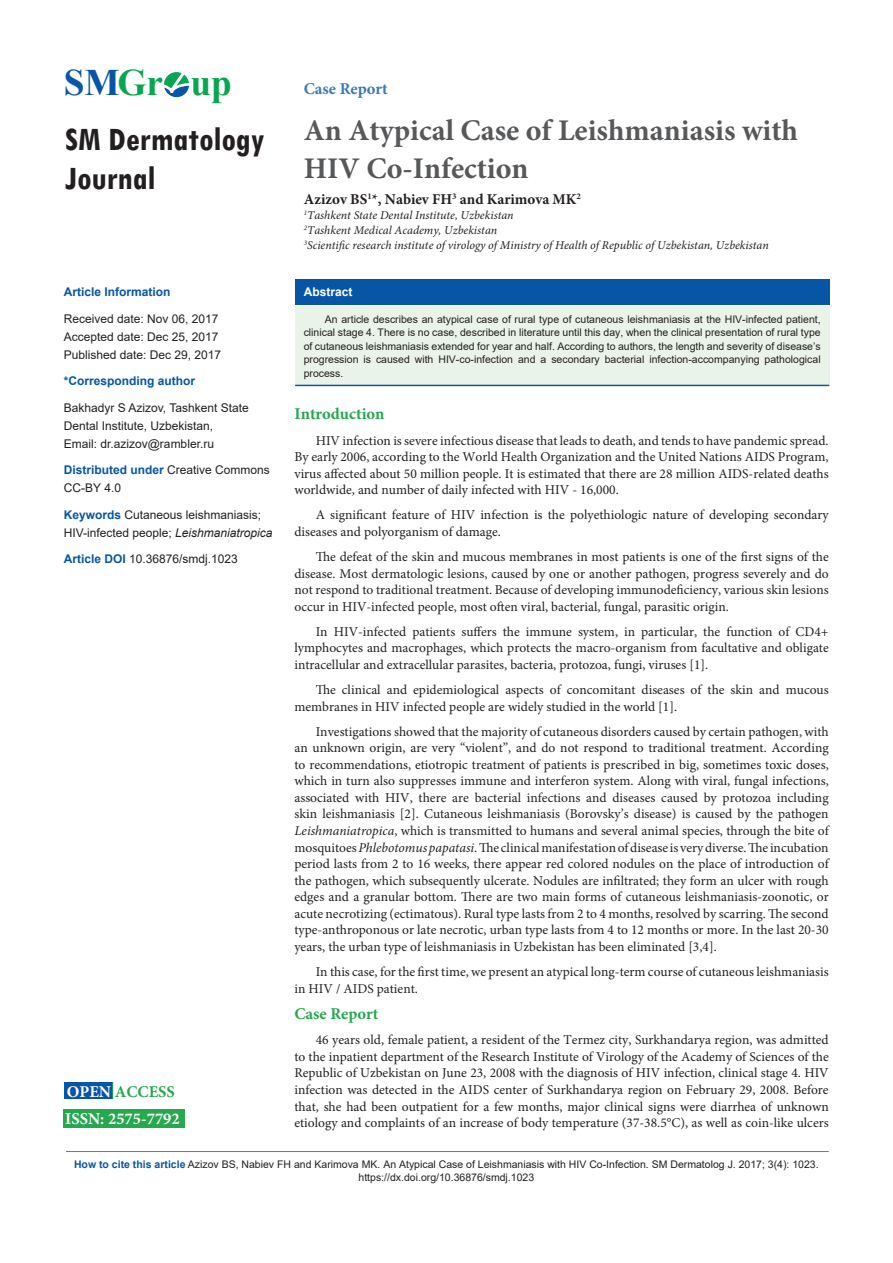
<style>
.page{position:relative;width:893px;height:1263px;background:#fff}
.page>*{position:absolute;margin:0;border:0;box-sizing:border-box;transform-origin:0 0}
.t1{font:700 37.35px "Times New Roman";color:#08a650}
.t2{font:700 condensed 34.65px/39.2px "Tw Cen";color:#231f20}
.t3{font:700 30px/37.5px "Minion Pro";color:#57585a}
.t4{font:700 16.5px "Minion Pro";color:#25a84e}
.t5{font:700 16.5px "Minion Pro";color:#fff}
.t6{font:700 16.5px "Minion Pro";color:#3978b7}
.t7{font:700 15px "Minion Pro";color:#231f20}
.t8{font:13.5px/16.5px "Minion Pro";color:#231f20;text-align:justify}
.t9{font:12px/18px "Arial";color:#231f20}
.t10{font:italic 12px "Minion Pro";color:#231f20}
.t11{font:700 12px "Arial";color:#0756a5}
.t12{font:700 12px "Arial";color:#fff}
.t13{font:10.5px/13.5px "Arial";color:#231f20;text-align:justify}
.s1{color:#0756a5}
.s2{font-weight:700;color:#0756a5}
.s3{font-style:italic}
.s4{color:#fff}
</style>
<div class="page">
<svg style="left:164px;top:72px;width:25px;height:25px"></svg>
<hr style="left:66px;top:1151px;width:763px;height:1px;background:#25a84e">
<div style="left:64px;top:1082px;width:49px;height:17px;background:#0756a5"></div>
<svg style="left:112px;top:1082px;width:1px;height:17px"></svg>
<div style="left:64px;top:1110px;width:121px;height:18px;background:#25a84e"></div>
<div style="left:295px;top:279px;width:534px;height:26px;background:#0756a5"></div>
<div style="left:295px;top:307px;width:534px;height:79px;background:#e9f3e7"></div>
<hr style="left:295px;top:385px;width:534px;height:1px;background:#0756a5">
<h1 class="t1" style="left:64px;top:57px;width:170px"><span class="s1">SM</span>Gr up</h1>
<p class="t2" style="left:65px;top:119px;width:201px">SM Dermatology<br>Journal</p>
<p class="t11" style="left:64px;top:283px;width:108px">Article Information</p>
<p class="t9" style="left:64px;top:309px;width:159px">Received date: Nov 06, 2017<br>Accepted date: Dec 25, 2017<br>Published date: Dec 29, 2017</p>
<p class="t11" style="left:64px;top:372px;width:133px">*Corresponding author</p>
<p class="t9" style="left:64px;top:398px;width:186px">Bakhadyr S Azizov, Tashkent State<br>Dental Institute, Uzbekistan,<br>Email: dr.azizov@rambler.ru</p>
<p class="t9" style="left:64px;top:461px;width:208px"><span class="s2">Distributed under</span> Creative Commons<br>CC-BY 4.0</p>
<p class="t9" style="left:64px;top:505px;width:210px"><span class="s2">Keywords</span> Cutaneous leishmaniasis;<br>HIV-infected people; <span class="s3">Leishmaniatropica</span></p>
<p class="t9" style="left:64px;top:550px;width:176px"><span class="s2">Article DOI</span> 10.36876/smdj.1023</p>
<p class="t4" style="left:67px;top:1080px;width:110px"><span class="s4">OPEN</span> ACCESS</p>
<p class="t5" style="left:65px;top:1107px;width:116px">ISSN: 2575-7792</p>
<p class="t6" style="left:304px;top:77px;width:85px">Case Report</p>
<p class="t3" style="left:304px;top:111px;width:496px">An Atypical Case of Leishmaniasis with<br>HIV Co-Infection</p>
<p class="t7" style="left:304px;top:189px;width:279px">Azizov BS<sup>1</sup>*, Nabiev FH<sup>3</sup> and Karimova MK<sup>2</sup></p>
<p class="t10" style="left:304px;top:207px;width:211px"><sup>1</sup>Tashkent State Dental Institute, Uzbekistan</p>
<p class="t10" style="left:304px;top:222px;width:195px"><sup>2</sup>Tashkent Medical Academy, Uzbekistan</p>
<p class="t10" style="left:304px;top:237px;width:467px"><sup>3</sup>Scientific research institute of virology of Ministry of Health of Republic of Uzbekistan, Uzbekistan</p>
<p class="t12" style="left:304px;top:283px;width:50px">Abstract</p>
<p class="t13" style="left:304px;top:312px;width:518px;text-indent:21px">An article describes an atypical case of rural type of cutaneous leishmaniasis at the HIV-infected patient, clinical stage 4. There is no case, described in literature until this day, when the clinical presentation of rural type of cutaneous leishmaniasis extended for year and half. According to authors, the length and severity of disease’s progression is caused with HIV-co-infection and a secondary bacterial infection-accompanying pathological process.</p>
<p class="t4" style="left:294px;top:402px;width:92px">Introduction</p>
<p class="t8" style="left:294px;top:432px;width:536px;text-indent:21px">HIV infection is severe infectious disease that leads to death, and tends to have pandemic spread.<br>By early 2006, according to the World Health Organization and the United Nations AIDS Program, virus affected about 50 million people. It is estimated that there are 28 million AIDS-related deaths worldwide, and number of daily infected with HIV - 16,000.</p>
<p class="t8" style="left:294px;top:507px;width:536px;text-indent:21px">A significant feature of HIV infection is the polyethiologic nature of developing secondary diseases and polyorganism of damage.</p>
<p class="t8" style="left:294px;top:548px;width:536px;text-indent:21px">The defeat of the skin and mucous membranes in most patients is one of the first signs of the disease. Most dermatologic lesions, caused by one or another pathogen, progress severely and do not respond to traditional treatment. Because of developing immunodeficiency, various skin lesions occur in HIV-infected people, most often viral, bacterial, fungal, parasitic origin.</p>
<p class="t8" style="left:294px;top:623px;width:536px;text-indent:21px">In HIV-infected patients suffers the immune system, in particular, the function of CD4+ lymphocytes and macrophages, which protects the macro-organism from facultative and obligate intracellular and extracellular parasites, bacteria, protozoa, fungi, viruses [1].</p>
<p class="t8" style="left:294px;top:681px;width:536px;text-indent:21px">The clinical and epidemiological aspects of concomitant diseases of the skin and mucous membranes in HIV infected people are widely studied in the world [1].</p>
<p class="t8" style="left:294px;top:723px;width:536px;text-indent:21px">Investigations showed that the majority of cutaneous disorders caused by certain pathogen, with an unknown origin, are very “violent”, and do not respond to traditional treatment. According to recommendations, etiotropic treatment of patients is prescribed in big, sometimes toxic doses, which in turn also suppresses immune and interferon system. Along with viral, fungal infections, associated with HIV, there are bacterial infections and diseases caused by protozoa including skin leishmaniasis [2]. Cutaneous leishmaniasis (Borovsky’s disease) is caused by the pathogen <span class="s3">Leishmaniatropica</span>, which is transmitted to humans and several animal species, through the bite of mosquitoes <span class="s3">Phlebotomus papatasi</span>. The clinical manifestation of disease is very diverse. The incubation period lasts from 2 to 16 weeks, there appear red colored nodules on the place of introduction of the pathogen, which subsequently ulcerate. Nodules are infiltrated; they form an ulcer with rough edges and a granular bottom. There are two main forms of cutaneous leishmaniasis-zoonotic, or acute necrotizing (ectimatous). Rural type lasts from 2 to 4 months, resolved by scarring. The second type-anthroponous or late necrotic, urban type lasts from 4 to 12 months or more. In the last 20-30 years, the urban type of leishmaniasis in Uzbekistan has been eliminated [3,4].</p>
<p class="t8" style="left:294px;top:963px;width:536px;text-indent:21px">In this case, for the first time, we present an atypical long-term course of cutaneous leishmaniasis in HIV / AIDS patient.</p>
<p class="t4" style="left:294px;top:1002px;width:85px">Case Report</p>
<p class="t8" style="left:294px;top:1032px;width:536px;text-indent:21px">46 years old, female patient, a resident of the Termez city, Surkhandarya region, was admitted to the inpatient department of the Research Institute of Virology of the Academy of Sciences of the Republic of Uzbekistan on June 23, 2008 with the diagnosis of HIV infection, clinical stage 4. HIV infection was detected in the AIDS center of Surkhandarya region on February 29, 2008. Before that, she had been outpatient for a few months, major clinical signs were diarrhea of unknown etiology and complaints of an increase of body temperature (37-38.5°C), as well as coin-like ulcers</p>
<p class="t13" style="left:74px;top:1157px;width:746px"><span class="s2">How to cite this article</span> Azizov BS, Nabiev FH and Karimova MK. An Atypical Case of Leishmaniasis with HIV Co-Infection. SM Dermatolog J. 2017; 3(4): 1023.</p>
<p class="t13" style="left:359px;top:1170px;width:177px">https://dx.doi.org/10.36876/smdj.1023</p>
</div>
